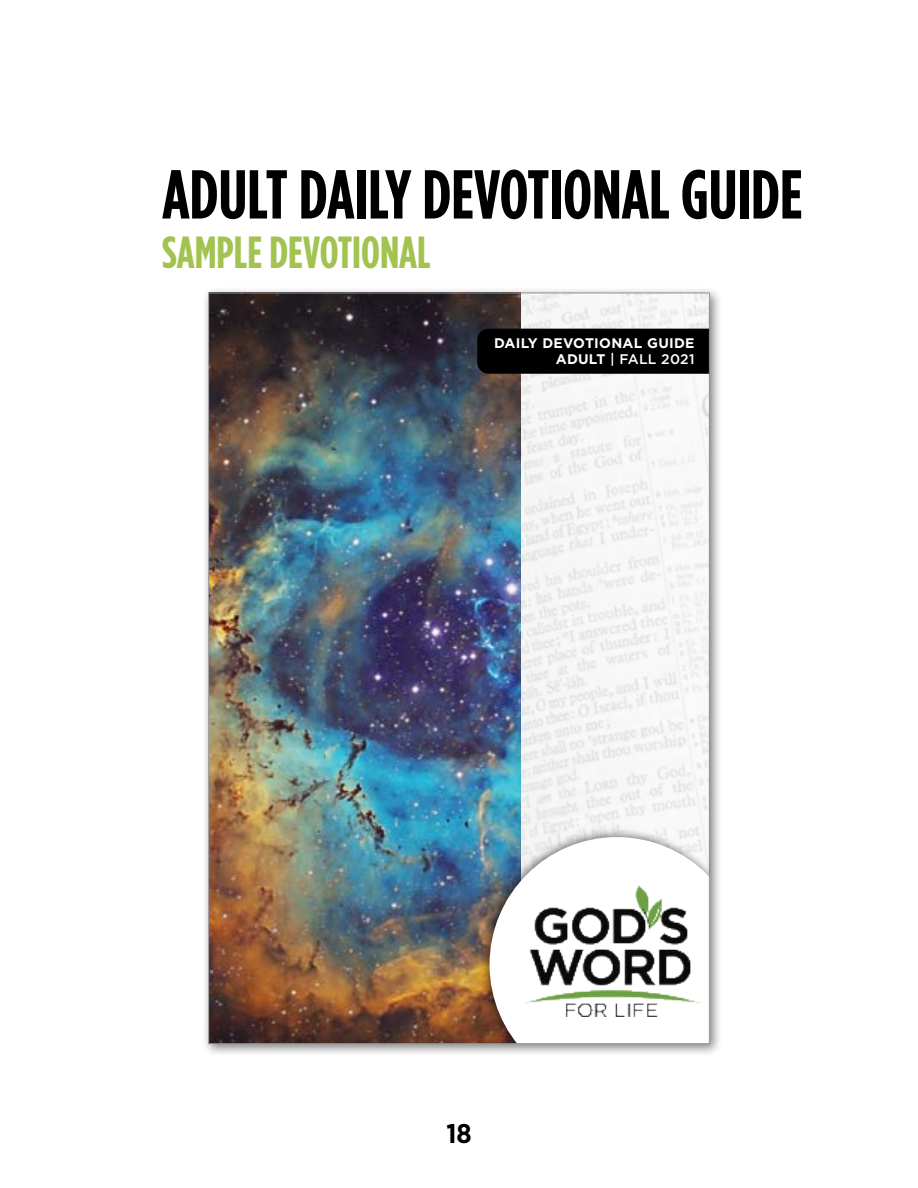
<style>
.page{position:relative;width:918px;height:1188px;background:#fff}
.page>*{position:absolute;margin:0;border:0;box-sizing:border-box;transform-origin:0 0}
.t1{font:700 69px "Gotham Condensed";color:#000}
.t2{font:700 45px "Gotham Condensed";color:#a2c350}
.t3{font:700 27px "Gotham Narrow";color:#000}
.t4{font:700 13.95px/16.2px "Gotham";letter-spacing:.02em;color:#fff;text-align:right}
.s1{font-weight:500}
</style>
<div class="page">
<div style="left:202px;top:287px;width:521px;height:769px;background:#000;opacity:.5"></div>
<img style="left:521px;top:295px;width:187px;height:532px">
<img style="left:210px;top:295px;width:311px;height:747px">
<div style="left:479px;top:827px;width:230px;height:217px;background:#000;opacity:.5"></div>
<svg style="left:490px;top:837px;width:218px;height:205px"></svg>
<div style="left:477px;top:329px;width:231px;height:45px;background:#000"></div>
<img style="left:525px;top:885px;width:175px;height:131px">
<h1 class="t1" style="left:162px;top:154px;width:642px">ADULT DAILY DEVOTIONAL GUIDE</h1>
<h2 class="t2" style="left:162px;top:226px;width:270px">SAMPLE DEVOTIONAL</h2>
<p class="t4" style="left:494px;top:335px;width:202px">DAILY DEVOTIONAL GUIDE<br>ADULT <span class="s1">| FALL 2021</span></p>
<h3 class="t3" style="left:446px;top:1116px;width:27px">18</h3>
</div>
